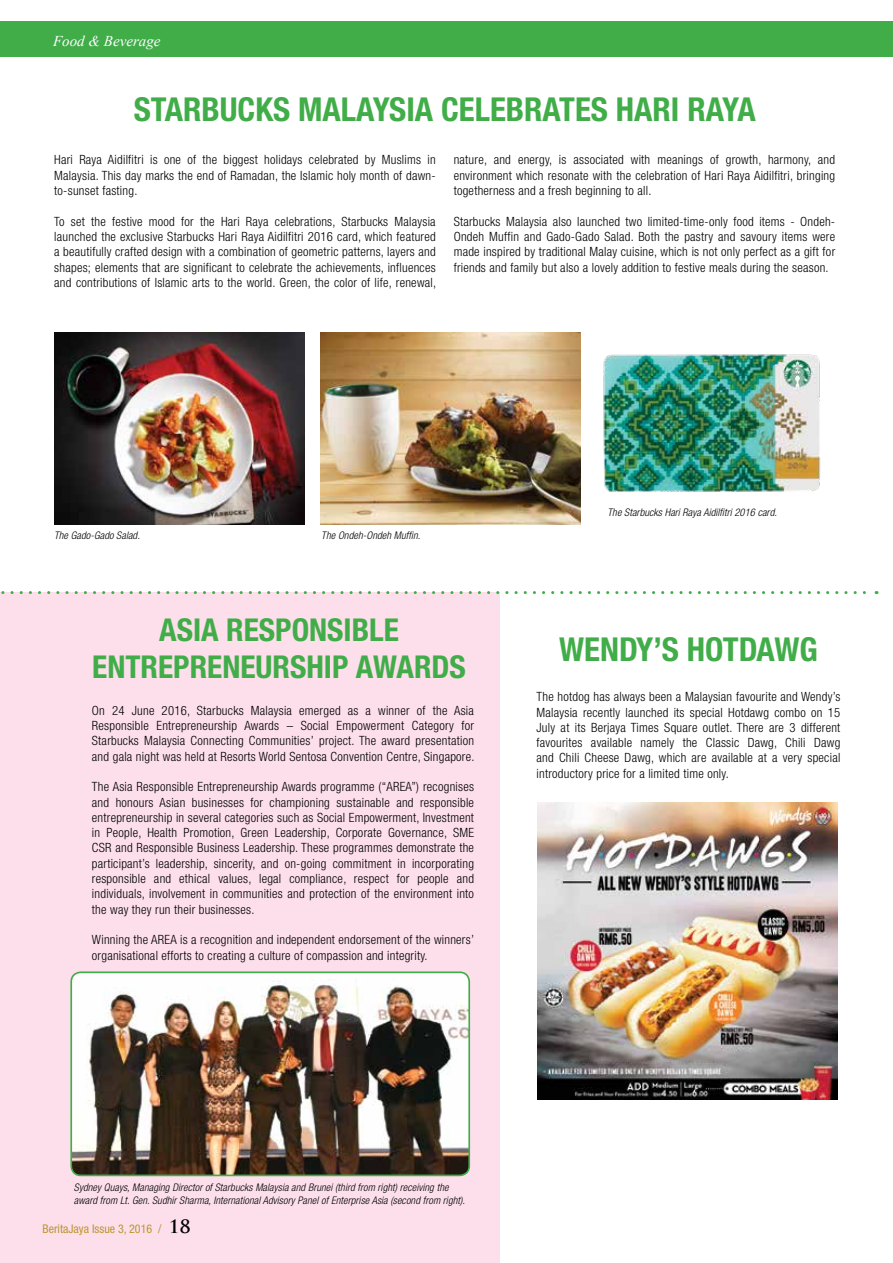
<style>
.page{position:relative;width:893px;height:1263px;background:#fff}
.page>*{position:absolute;margin:0;border:0;box-sizing:border-box;transform-origin:0 0}
.t1{font:700 condensed 33px "Helvetica Neue LT Std";color:#41ad49}
.t2{font:700 condensed 31.5px/37.8px "Helvetica Neue LT Std";color:#41ad49;text-align:center}
.t3{font:italic 15px "Times New Roman";color:#fff}
.t4{font:300 condensed 12.75px/15.3px "Helvetica Neue LT Std";letter-spacing:.02em;color:#000;text-align:justify}
.t5{font:condensed 12px "Helvetica Neue LT Std";color:#bc9632}
.t6{font:italic 300 condensed 10.5px/12.6px "Helvetica Neue LT Std";letter-spacing:.01em;color:#000}
.s1{font-family:"Trajan Pro";font-weight:700;font-stretch:normal;font-size:18px;color:#000}
</style>
<div class="page">
<div style="left:0;top:592px;width:500px;height:671px;background:#fcdfeb"></div>
<img style="left:320px;top:333px;width:260px;height:191px">
<img style="left:603px;top:354px;width:218px;height:138px">
<img style="left:55px;top:333px;width:249px;height:191px">
<svg style="left:1px;top:591px;width:876px;height:3px"></svg>
<img style="left:538px;top:803px;width:300px;height:296px">
<img style="left:73px;top:974px;width:396px;height:201px">
<div style="left:70px;top:971px;width:400px;height:205px;border:2px solid #41ad49;border-radius:9px"></div>
<div style="left:0;top:21px;width:893px;height:36px;background:#41ad49"></div>
<p class="t3" style="left:53px;top:31px;width:109px">Food &amp; Beverage</p>
<h1 class="t1" style="left:134px;top:90px;width:624px">STARBUCKS MALAYSIA CELEBRATES HARI RAYA</h1>
<p class="t4" style="left:54px;top:152px;width:383px">Hari Raya Aidilfitri is one of the biggest holidays celebrated by Muslims in Malaysia. This day marks the end of Ramadan, the Islamic holy month of dawn&shy;to-sunset fasting.</p>
<p class="t4" style="left:54px;top:213px;width:383px">To set the festive mood for the Hari Raya celebrations, Starbucks Malaysia launched the exclusive Starbucks Hari Raya Aidilfitri 2016 card, which featured a beautifully crafted design with a combination of geometric patterns, layers and shapes; elements that are significant to celebrate the achievements, influences and contributions of Islamic arts to the world. Green, the color of life, renewal,</p>
<p class="t4" style="left:454px;top:152px;width:383px">nature, and energy, is associated with meanings of growth, harmony, and environment which resonate with the celebration of Hari Raya Aidilfitri, bringing togetherness and a fresh beginning to all.</p>
<p class="t4" style="left:454px;top:213px;width:383px">Starbucks Malaysia also launched two limited-time-only food items - Ondeh-Ondeh Muffin and Gado-Gado Salad. Both the pastry and savoury items were made inspired by traditional Malay cuisine, which is not only perfect as a gift for friends and family but also a lovely addition to festive meals during the season.</p>
<p class="t6" style="left:54px;top:529px;width:87px">The Gado-Gado Salad.</p>
<p class="t6" style="left:321px;top:529px;width:101px">The Ondeh-Ondeh Muffin.</p>
<h2 class="t2" style="left:92px;top:610px;width:375px">ASIA RESPONSIBLE<br>ENTREPRENEURSHIP AWARDS</h2>
<p class="t4" style="left:92px;top:702px;width:384px">On 24 June 2016, Starbucks Malaysia emerged as a winner of the Asia Responsible Entrepreneurship Awards – Social Empowerment Category for Starbucks Malaysia Connecting Communities’ project. The award presentation and gala night was held at Resorts World Sentosa Convention Centre, Singapore.</p>
<p class="t4" style="left:92px;top:779px;width:384px">The Asia Responsible Entrepreneurship Awards programme (“AREA”) recognises and honours Asian businesses for championing sustainable and responsible entrepreneurship in several categories such as Social Empowerment, Investment in People, Health Promotion, Green Leadership, Corporate Governance, SME CSR and Responsible Business Leadership. These programmes demonstrate the participant’s leadership, sincerity, and on-going commitment in incorporating responsible and ethical values, legal compliance, respect for people and individuals, involvement in communities and protection of the environment into the way they run their businesses.</p>
<p class="t4" style="left:92px;top:932px;width:384px">Winning the AREA is a recognition and independent endorsement of the winners’ organisational efforts to creating a culture of compassion and integrity.</p>
<p class="t6" style="left:607px;top:506px;width:171px">The Starbucks Hari Raya Aidilfitri 2016 card.</p>
<h1 class="t1" style="left:559px;top:630px;width:260px">WENDY’S HOTDAWG</h1>
<p class="t4" style="left:536px;top:689px;width:305px">The hotdog has always been a Malaysian favourite and Wendy’s Malaysia recently launched its special Hotdawg combo on 15<br>July at its Berjaya Times Square outlet. There are 3 different favourites available namely the Classic Dawg, Chili Dawg and Chili Cheese Dawg, which are available at a very special introductory price for a limited time only.</p>
<p class="t6" style="left:74px;top:1182px;width:393px">Sydney Quays, Managing Director of Starbucks Malaysia and Brunei (third from right) receiving the award from Lt. Gen. Sudhir Sharma, International Advisory Panel of Enterprise Asia (second from right).</p>
<p class="t5" style="left:43px;top:1222px;width:149px">BeritaJaya Issue 3, 2016 / <span class="s1">18</span></p>
</div>
